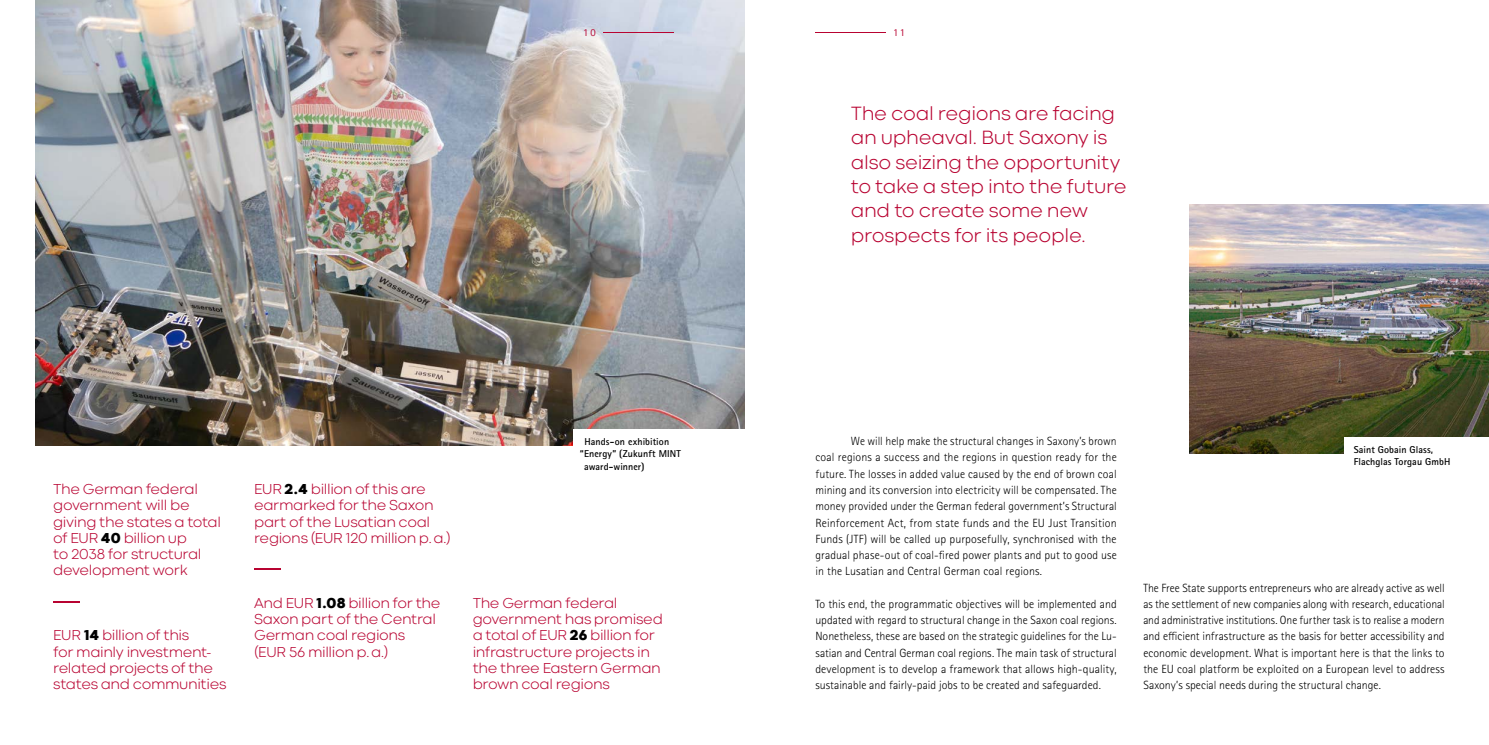
<style>
.page{position:relative;width:1489px;height:745px;background:#fff}
.page>*{position:absolute;margin:0;border:0;box-sizing:border-box;transform-origin:0 0}
.t1{font:300 20px/24.4px "Codec Cold";letter-spacing:-.015em;color:#b80331}
.P_rotertextschwarzezahlen{font:300 15px/16.2px "Codec Cold";letter-spacing:-.025em;color:#b80331}
.Texte_p_fließtext{font:300 11.88px/16.2px "Rotis Sans Serif Pro";letter-spacing:.005em;color:#000;text-align:justify}
.t2{font:10.62px "Rotis Sans Serif Pro";color:#b80331}
.t3{font:700 10px/12.5px "Rotis Sans Serif Pro";letter-spacing:.01em;color:#000}
.s1{font-weight:800;color:#000}
</style>
<div class="page">
<img style="left:35px;top:0;width:709px;height:445px">
<img style="left:1189px;top:205px;width:299px;height:248px">
<hr style="left:815px;top:33px;width:71px;height:1px;background:#b80331">
<hr style="left:602px;top:33px;width:71px;height:1px;background:#b80331">
<div style="left:1344px;top:436px;width:144px;height:68px;background:#fff"></div>
<svg style="left:53px;top:601px;width:27px;height:1px"></svg>
<svg style="left:254px;top:568px;width:27px;height:1px"></svg>
<div style="left:573px;top:428px;width:178px;height:49px;background:#fff"></div>
<p class="t2" style="left:583px;top:26px;width:14px">10</p>
<p class="t2" style="left:893px;top:26px;width:13px">11</p>
<p class="t1" style="left:850px;top:101px;width:277px">The coal regions are facing an upheaval. But Saxony is also seizing the opportunity to take a step into the future and to create some new prospects for its people.</p>
<p class="P_rotertextschwarzezahlen" style="left:53px;top:480px;width:169px">The German federal government will be giving the states a total of EUR <span class="s1">40</span> billion up<br>to 2038 for structural development work</p>
<p class="P_rotertextschwarzezahlen" style="left:53px;top:627px;width:175px">EUR <span class="s1">14</span> billion of this<br>for mainly investment&shy;related projects of the states and communities</p>
<p class="P_rotertextschwarzezahlen" style="left:254px;top:480px;width:198px">EUR <span class="s1">2.4</span> billion of this are earmarked for the Saxon part of the Lusatian coal regions (EUR 120 million p.a.)</p>
<p class="t3" style="left:584px;top:435px;width:86px">Hands-on exhibition</p>
<p class="t3" style="left:580px;top:447px;width:102px">“Energy” (Zukunft MINT</p>
<p class="t3" style="left:584px;top:460px;width:62px">award-winner)</p>
<p class="P_rotertextschwarzezahlen" style="left:254px;top:594px;width:188px">And EUR <span class="s1">1.08</span> billion for the<br>Saxon part of the Central<br>German coal regions (EUR 56 million p.a.)</p>
<p class="P_rotertextschwarzezahlen" style="left:472px;top:594px;width:192px">The German federal government has promised a total of EUR <span class="s1">26</span> billion for infrastructure projects in the three Eastern German brown coal regions</p>
<p class="Texte_p_fließtext" style="left:815px;top:433px;width:303px;text-indent:35px">We will help make the structural changes in Saxony’s brown coal regions a success and the regions in question ready for the future. The losses in added value caused by the end of brown coal mining and its conversion into electricity will be compensated. The money provided under the German federal government’s Structural Reinforcement Act, from state funds and the EU Just Transition Funds (JTF) will be called up purposefully, synchronised with the gradual phase-out of coal-fired power plants and put to good use in the Lusatian and Central German coal regions.</p>
<p class="Texte_p_fließtext" style="left:815px;top:595px;width:303px">To this end, the programmatic objectives will be implemented and updated with regard to structural change in the Saxon coal regions.<br>Nonetheless, these are based on the strategic guidelines for the Lu&shy;satian and Central German coal regions. The main task of structural development is to develop a framework that allows high-quality, sustainable and fairly-paid jobs to be created and safeguarded.</p>
<p class="t3" style="left:1353px;top:442px;width:98px">Saint Gobain Glass,<br>Flachglas Torgau GmbH</p>
<p class="Texte_p_fließtext" style="left:1143px;top:579px;width:303px">The Free State supports entrepreneurs who are already active as well as the settlement of new companies along with research, educational and administrative institutions. One further task is to realise a modern and efficient infrastructure as the basis for better accessibility and economic development. What is important here is that the links to the EU coal platform be exploited on a European level to address Saxony’s special needs during the structural change.</p>
</div>
